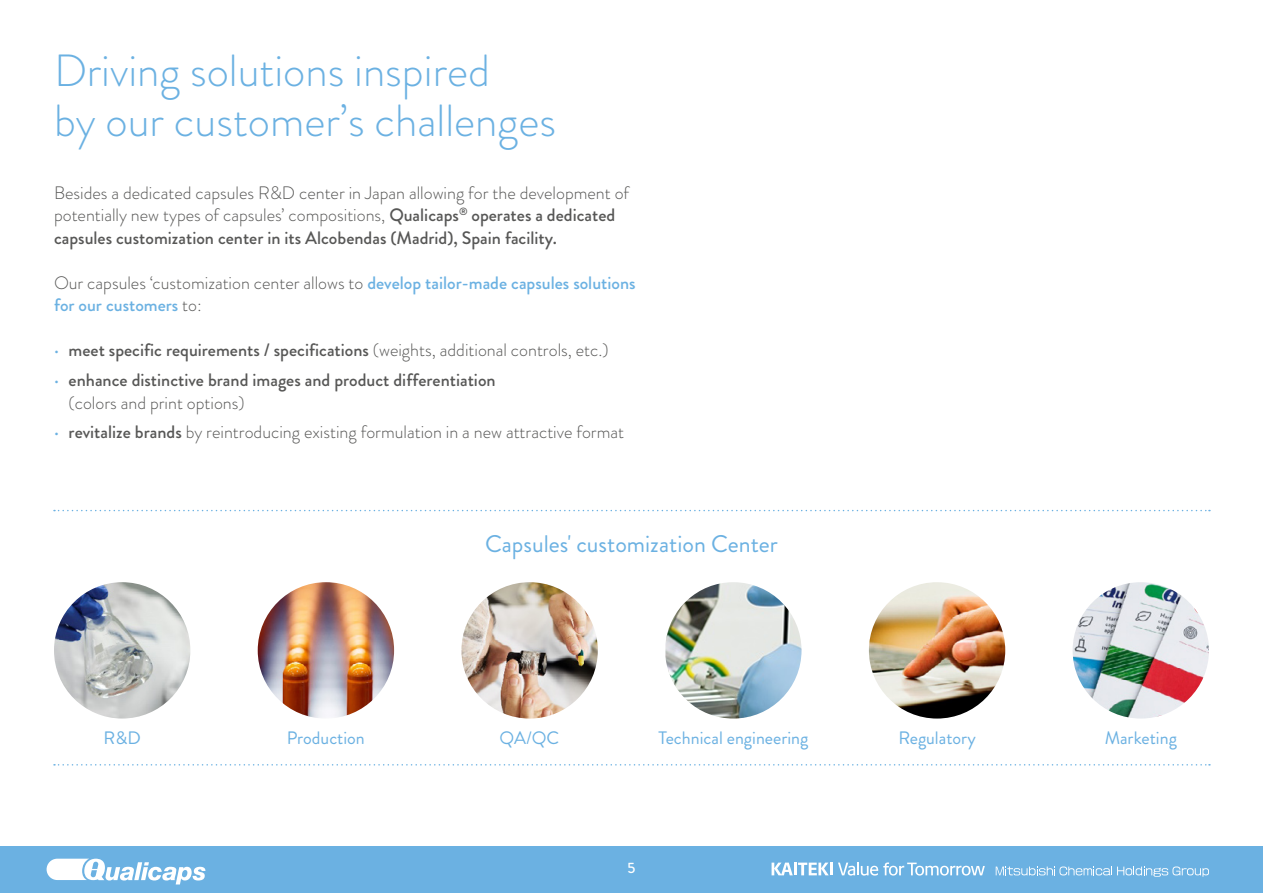
<style>
.page{position:relative;width:1263px;height:893px;background:#fff}
.page>*{position:absolute;margin:0;border:0;box-sizing:border-box;transform-origin:0 0}
.t1{font:300 45px/51px "Brandon Grotesque";color:#6bb1e2}
.t2{font:24px "Brandon Grotesque";color:#6bb1e2}
.t3{font:300 18px/22.5px "Brandon Grotesque";color:#575756}
.t4{font:500 18px/22.5px "Brandon Grotesque";color:#575756}
.t5{font:500 18px/22.5px "Brandon Grotesque";color:#6bb1e2}
.t6{font:18px "Brandon Grotesque";color:#6bb1e2}
.t7{font:500 15px "Brandon Grotesque";color:#fff}
.s1{font-weight:500}
.s2{font-weight:300;color:#575756}
.s3{font-weight:300;color:#6bb1e2}
.s4{font-weight:300}
.s5{color:#6bb1e2}
</style>
<div class="page">
<div style="left:0;top:846px;width:1263px;height:47px;background:#6bb1e2"></div>
<svg style="left:771px;top:863px;width:61px;height:12px"></svg>
<svg style="left:838px;top:862px;width:147px;height:14px"></svg>
<svg style="left:996px;top:866px;width:213px;height:11px"></svg>
<svg style="left:47px;top:859px;width:159px;height:25px"></svg>
<img style="left:54px;top:582px;width:136px;height:136px;border-radius:68px">
<img style="left:258px;top:582px;width:136px;height:136px;border-radius:68px">
<img style="left:461px;top:582px;width:137px;height:136px;border-radius:68px">
<img style="left:665px;top:582px;width:136px;height:136px">
<img style="left:869px;top:582px;width:136px;height:136px;border-radius:68px">
<img style="left:1072px;top:582px;width:137px;height:136px;border-radius:68px">
<svg style="left:54px;top:510px;width:1156px;height:1px"></svg>
<svg style="left:54px;top:764px;width:1156px;height:1px"></svg>
<h1 class="t1" style="left:54px;top:45px;width:503px">Driving solutions inspired<br>by our customer’s challenges</h1>
<p class="t3" style="left:54px;top:181px;width:577px">Besides a dedicated capsules R&amp;D center in Japan allowing for the development of potentially new types of capsules’ compositions, <span class="s1">Qualicaps</span><sup>®</sup> <span class="s1">operates a dedicated capsules customization center in its Alcobendas (Madrid), Spain facility.</span></p>
<p class="t5" style="left:54px;top:271px;width:583px"><span class="s2">Our capsules ‘customization center allows to</span> develop tailor-made capsules solutions for our customers <span class="s2">to:</span></p>
<p class="t4" style="left:54px;top:339px;width:557px"><span class="s3">•</span> meet specific requirements / specifications <span class="s4">(weights, additional controls, etc.)</span></p>
<p class="t4" style="left:69px;top:369px;width:429px;text-indent:-15px"><span class="s3">•</span> enhance distinctive brand images and product differentiation <span class="s4">(colors and print options)</span></p>
<p class="t3" style="left:54px;top:421px;width:572px"><span class="s5">•</span> <span class="s1">revitalize brands</span> by reintroducing existing formulation in a new attractive format</p>
<h2 class="t2" style="left:485px;top:527px;width:294px">Capsules' customization Center</h2>
<p class="t6" style="left:104px;top:725px;width:39px">R&amp;D</p>
<p class="t6" style="left:287px;top:725px;width:79px">Production</p>
<p class="t6" style="left:499px;top:725px;width:61px">QA/QC</p>
<p class="t6" style="left:658px;top:725px;width:152px">Technical engineering</p>
<p class="t6" style="left:898px;top:725px;width:79px">Regulatory</p>
<p class="t6" style="left:1105px;top:725px;width:74px">Marketing</p>
<p class="t7" style="left:627px;top:857px;width:9px">5</p>
</div>
